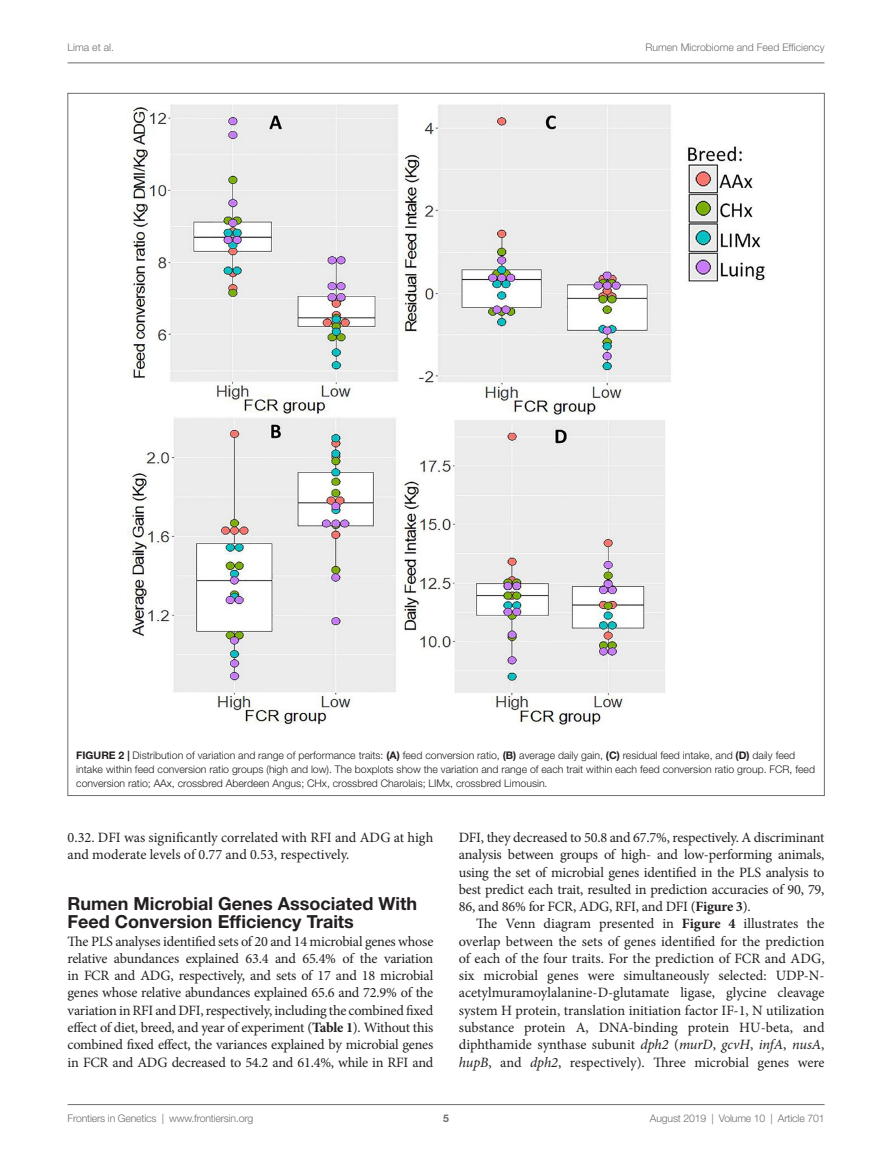
<style>
.page{position:relative;width:893px;height:1170px;background:#fff}
.page>*{position:absolute;margin:0;border:0;box-sizing:border-box;transform-origin:0 0}
._2{font:700 18px/18.8px "Helvetica Neue LT Std";color:#231f20}
.T1{font:14.25px/17.2px "Minion Pro";letter-spacing:-.015em;color:#231f20;text-align:justify}
.T{font:14.25px/17.2px "Minion Pro";color:#231f20}
.FC{font:300 10.5px/14.2px "Helvetica Neue LT Std";color:#231f20}
.t1{font:300 10.5px "Helvetica Neue LT Std";letter-spacing:-.015em;color:#6c6d70}
.t2{font:700 10.5px "Helvetica Neue LT Std";color:#6c6d70}
.s1{font-weight:700}
.s2{font-style:italic}
</style>
<div class="page">
<hr style="left:68px;top:63px;width:756px;height:1px;background:#6c6d70">
<hr style="left:68px;top:1104px;width:756px;height:1px;background:#6c6d70">
<img style="left:128px;top:104px;width:637px;height:621px">
<p class="t1" style="left:68px;top:41px;width:48px">Lima et al.</p>
<p class="t1" style="left:645px;top:41px;width:181px">Rumen Microbiome and Feed Efficiency</p>
<p class="FC" style="left:76px;top:747px;width:740px"><span class="s1">FIGURE 2 |</span> Distribution of variation and range of performance traits: <span class="s1">(A)</span> feed conversion ratio, <span class="s1">(B)</span> average daily gain, <span class="s1">(C)</span> residual feed intake, and <span class="s1">(D)</span> daily feed intake within feed conversion ratio groups (high and low). The boxplots show the variation and range of each trait within each feed conversion ratio group. FCR, feed conversion ratio; AAx, crossbred Aberdeen Angus; CHx, crossbred Charolais; LIMx, crossbred Limousin.</p>
<p class="T" style="left:68px;top:829px;width:367px">0.32. DFI was significantly correlated with RFI and ADG at high and moderate levels of 0.77 and 0.53, respectively.</p>
<p class="_2" style="left:68px;top:893px;width:351px">Rumen Microbial Genes Associated With<br>Feed Conversion Efficiency Traits</p>
<p class="T1" style="left:68px;top:932px;width:367px">The PLS analyses identified sets of 20 and 14 microbial genes whose relative abundances explained 63.4 and 65.4% of the variation in FCR and ADG, respectively, and sets of 17 and 18 microbial genes whose relative abundances explained 65.6 and 72.9% of the variation in RFI and DFI, respectively, including the combined fixed effect of diet, breed, and year of experiment (<span class="s1">Table 1</span>). Without this combined fixed effect, the variances explained by microbial genes in FCR and ADG decreased to 54.2 and 61.4%, while in RFI and</p>
<p class="T1" style="left:459px;top:829px;width:367px">DFI, they decreased to 50.8 and 67.7%, respectively. A discriminant analysis between groups of high- and low-performing animals, using the set of microbial genes identified in the PLS analysis to best predict each trait, resulted in prediction accuracies of 90, 79, 86, and 86% for FCR, ADG, RFI, and DFI (<span class="s1">Figure 3</span>).</p>
<p class="T" style="left:459px;top:915px;width:367px;text-align:justify;text-indent:17px">The Venn diagram presented in <span class="s1">Figure 4</span> illustrates the overlap between the sets of genes identified for the prediction of each of the four traits. For the prediction of FCR and ADG, six microbial genes were simultaneously selected: UDP-N&shy;acetylmuramoylalanine-D-glutamate ligase, glycine cleavage system H protein, translation initiation factor IF-1, N utilization substance protein A, DNA-binding protein HU-beta, and diphthamide synthase subunit <span class="s2">dph2</span> (<span class="s2">murD</span>, <span class="s2">gcvH</span>, <span class="s2">infA</span>, <span class="s2">nusA</span>, <span class="s2">hupB</span>, and <span class="s2">dph2</span>, respectively). Three microbial genes were</p>
<p class="t1" style="left:68px;top:1111px;width:187px">Frontiers in Genetics | www.frontiersin.org</p>
<p class="t2" style="left:443px;top:1111px;width:7px">5</p>
<p class="t1" style="left:650px;top:1111px;width:176px">August 2019 | Volume 10 | Article 701</p>
</div>
